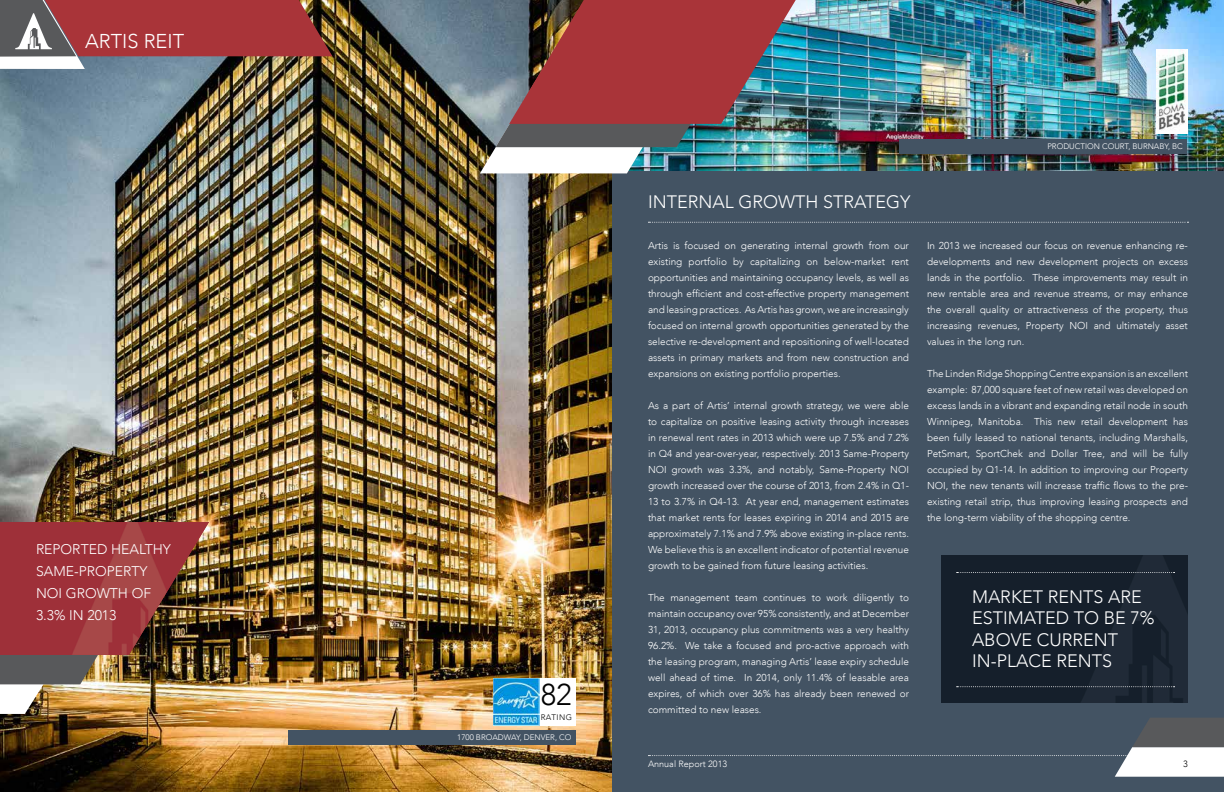
<style>
.page{position:relative;width:1224px;height:792px;background:#fff}
.page>*{position:absolute;margin:0;border:0;box-sizing:border-box;transform-origin:0 0}
.t1{font:300 30px "Avenir LT";color:#000}
.t2{font:300 20px "Avenir LT";color:#fff}
.t3{font:300 18px/21.6px "Avenir LT";color:#fff}
.t4{font:300 14px/22px "Avenir LT";color:#fff}
.t5{font:300 10px/16px "Avenir LT";color:#fff;text-align:justify}
.t6{font:300 9.1px "Avenir LT";color:#fff}
.t7{font:300 9.1px "Avenir LT";color:#000}
.t8{font:300 8px "Avenir LT";color:#fff}
.t9{font:300 8px "Avenir LT";letter-spacing:.065em;color:#000}
</style>
<div class="page">
<div style="left:612px;top:0;width:612px;height:792px;background:#435363"></div>
<img style="left:0;top:0;width:612px;height:792px">
<img style="left:796px;top:0;width:428px;height:170px">
<img style="left:480px;top:0;width:316px;height:173px">
<div style="left:288px;top:730px;width:288px;height:14px;background:#435363"></div>
<img style="left:0;top:655px;width:209px;height:59px">
<img style="left:0;top:522px;width:209px;height:133px">
<div style="left:493px;top:678px;width:83px;height:48px;background:#fff"></div>
<img style="left:493px;top:678px;width:46px;height:48px">
<svg style="left:648px;top:718px;width:576px;height:59px"></svg>
<svg style="left:648px;top:222px;width:541px;height:1px"></svg>
<div style="left:899px;top:139px;width:288px;height:14px;background:#435363"></div>
<svg style="left:0;top:0;width:332px;height:69px;background:#985051"></svg>
<img style="left:942px;top:555px;width:246px;height:148px">
<svg style="left:957px;top:572px;width:218px;height:1px"></svg>
<svg style="left:957px;top:686px;width:218px;height:1px"></svg>
<img style="left:1157px;top:50px;width:30px;height:83px">
<h2 class="t2" style="left:85px;top:29px;width:101px">ARTIS REIT</h2>
<h3 class="t4" style="left:36px;top:538px;width:136px">REPORTED HEALTHY<br>SAME-PROPERTY<br>NOI GROWTH OF<br>3.3% IN 2013</h3>
<h1 class="t1" style="left:541px;top:677px;width:33px">82</h1>
<p class="t9" style="left:541px;top:712px;width:33px">RATING</p>
<p class="t8" style="left:457px;top:733px;width:116px">1700 BROADWAY, DENVER, CO</p>
<p class="t8" style="left:1047px;top:142px;width:137px">PRODUCTION COURT, BURNABY, BC</p>
<h3 class="t3" style="left:648px;top:191px;width:264px">INTERNAL GROWTH STRATEGY</h3>
<p class="t5" style="left:648px;top:237px;width:263px">Artis is focused on generating internal growth from our existing portfolio by capitalizing on below-market rent opportunities and maintaining occupancy levels, as well as through efficient and cost-effective property management and leasing practices. As Artis has grown, we are increasingly focused on internal growth opportunities generated by the selective re-development and repositioning of well-located assets in primary markets and from new construction and expansions on existing portfolio properties.</p>
<p class="t5" style="left:648px;top:397px;width:263px">As a part of Artis’ internal growth strategy, we were able to capitalize on positive leasing activity through increases in renewal rent rates in 2013 which were up 7.5% and 7.2% in Q4 and year-over-year, respectively. 2013 Same-Property NOI growth was 3.3%, and notably, Same-Property NOI growth increased over the course of 2013, from 2.4% in Q1- 13 to 3.7% in Q4-13. At year end, management estimates that market rents for leases expiring in 2014 and 2015 are approximately 7.1% and 7.9% above existing in-place rents.<br>We believe this is an excellent indicator of potential revenue growth to be gained from future leasing activities.</p>
<p class="t5" style="left:648px;top:589px;width:263px">The management team continues to work diligently to maintain occupancy over 95% consistently, and at December 31, 2013, occupancy plus commitments was a very healthy 96.2%. We take a focused and pro-active approach with the leasing program, managing Artis’ lease expiry schedule well ahead of time. In 2014, only 11.4% of leasable area expires, of which over 36% has already been renewed or committed to new leases.</p>
<p class="t5" style="left:927px;top:237px;width:263px">In 2013 we increased our focus on revenue enhancing re&shy;developments and new development projects on excess lands in the portfolio. These improvements may result in new rentable area and revenue streams, or may enhance the overall quality or attractiveness of the property, thus increasing revenues, Property NOI and ultimately asset values in the long run.</p>
<p class="t5" style="left:927px;top:365px;width:263px">The Linden Ridge Shopping Centre expansion is an excellent example: 87,000 square feet of new retail was developed on excess lands in a vibrant and expanding retail node in south Winnipeg, Manitoba. This new retail development has been fully leased to national tenants, including Marshalls, PetSmart, SportChek and Dollar Tree, and will be fully occupied by Q1-14. In addition to improving our Property NOI, the new tenants will increase traffic flows to the pre&shy;existing retail strip, thus improving leasing prospects and the long-term viability of the shopping centre.</p>
<h3 class="t3" style="left:972px;top:586px;width:184px">MARKET RENTS ARE<br>ESTIMATED TO BE 7%<br>ABOVE CURRENT<br>IN-PLACE RENTS</h3>
<p class="t6" style="left:648px;top:759px;width:81px">Annual Report 2013</p>
<p class="t7" style="left:1183px;top:759px;width:6px">3</p>
</div>
